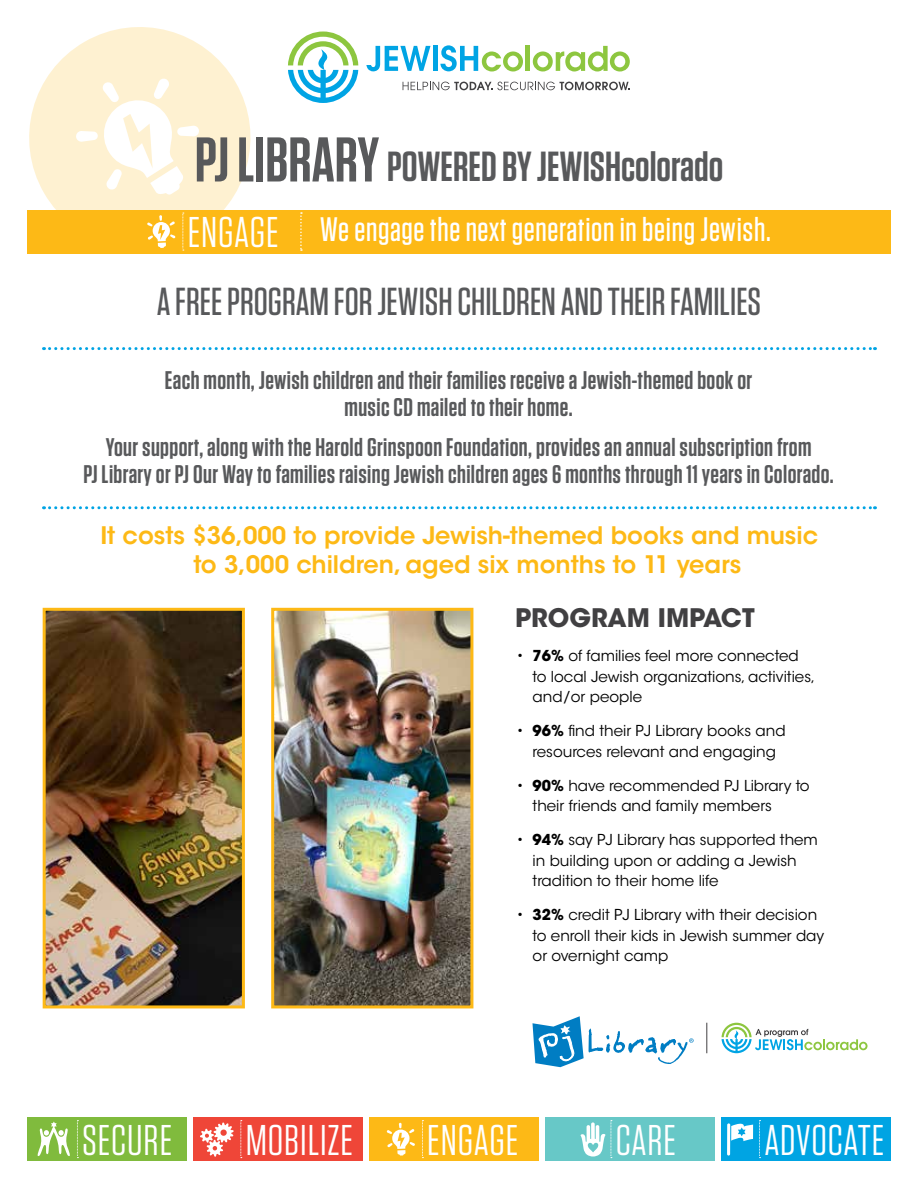
<style>
.page{position:relative;width:918px;height:1188px;background:#fff}
.page>*{position:absolute;margin:0;border:0;box-sizing:border-box;transform-origin:0 0}
.t1{font:42.9px "Tungsten";letter-spacing:.02em;color:#fff}
.t2{font:600 42px "Tungsten";color:#58595b}
.t3{font:500 39px "Tungsten";color:#58595b}
.t4{font:500 33.9px "Tungsten";letter-spacing:.02em;color:#fff}
.t5{font:600 25.5px/27px "Tungsten";letter-spacing:.015em;color:#58595b;text-align:center}
.t6{font:700 25.35px "ITC Avant Garde Std";color:#414042}
.t7{font:600 24px/29.4px "ITC Avant Garde Std";color:#fdb916}
.t8{font:15px/20.4px "ITC Avant Garde Std";color:#000}
.s1{font-size:63px}
.s2{font-weight:400;font-size:42.9px}
.s3{font-weight:700}
</style>
<div class="page">
<svg style="left:27px;top:27px;width:239px;height:227px;fill:#fef1d1"></svg>
<svg style="left:76px;top:78px;width:123px;height:117px"></svg>
<svg style="left:288px;top:32px;width:70px;height:71px"></svg>
<svg style="left:366px;top:46px;width:65px;height:25px"></svg>
<div style="left:433px;top:46px;width:5px;height:25px;background:#00a4e4"></div>
<svg style="left:440px;top:45px;width:83px;height:27px"></svg>
<hr style="left:526px;top:46px;width:4px;height:25px;background:#8dc63f">
<svg style="left:533px;top:46px;width:97px;height:26px"></svg>
<svg style="left:403px;top:82px;width:227px;height:8px"></svg>
<div style="left:27px;top:1118px;width:160px;height:43px;background:#80bb3d"></div>
<svg style="left:77px;top:1120px;width:1px;height:38px"></svg>
<svg style="left:37px;top:1122px;width:33px;height:34px"></svg>
<div style="left:194px;top:1118px;width:169px;height:43px;background:#ef4638"></div>
<svg style="left:241px;top:1120px;width:1px;height:38px"></svg>
<svg style="left:200px;top:1123px;width:34px;height:34px"></svg>
<div style="left:369px;top:1118px;width:169px;height:43px;background:#fdb916"></div>
<svg style="left:422px;top:1120px;width:1px;height:38px"></svg>
<svg style="left:387px;top:1123px;width:28px;height:33px"></svg>
<div style="left:27px;top:210px;width:864px;height:43px;background:#fdb916"></div>
<svg style="left:183px;top:213px;width:1px;height:38px"></svg>
<svg style="left:147px;top:215px;width:29px;height:33px"></svg>
<svg style="left:300px;top:212px;width:2px;height:39px"></svg>
<div style="left:545px;top:1118px;width:169px;height:43px;background:#67c8c7"></div>
<svg style="left:611px;top:1120px;width:1px;height:38px"></svg>
<svg style="left:581px;top:1122px;width:24px;height:35px"></svg>
<div style="left:721px;top:1118px;width:170px;height:43px;background:#00a4e3"></div>
<svg style="left:759px;top:1120px;width:2px;height:38px"></svg>
<hr style="left:727px;top:1123px;width:3px;height:33px;background:#fff;border-radius:2px">
<svg style="left:731px;top:1123px;width:22px;height:18px"></svg>
<svg style="left:44px;top:347px;width:831px;height:3px"></svg>
<svg style="left:44px;top:506px;width:831px;height:3px"></svg>
<img style="left:47px;top:612px;width:194px;height:392px">
<div style="left:43px;top:608px;width:202px;height:400px;border:3px solid #fdb916"></div>
<img style="left:275px;top:612px;width:194px;height:392px">
<div style="left:271px;top:608px;width:202px;height:400px;border:3px solid #fdb916"></div>
<svg style="left:722px;top:1023px;width:146px;height:30px"></svg>
<hr style="left:707px;top:1023px;width:1px;height:30px;background:#414042">
<svg style="left:532px;top:1016px;width:162px;height:51px"></svg>
<h2 class="t2" style="left:195px;top:145px;width:530px"><span class="s1">PJ LIBRARY</span> POWERED BY JEWISHcolorado</h2>
<h3 class="t4" style="left:188px;top:212px;width:585px"><span class="s2">ENGAGE</span> We engage the next generation in being Jewish.</h3>
<h3 class="t3" style="left:157px;top:281px;width:606px">A FREE PROGRAM FOR JEWISH CHILDREN AND THEIR FAMILIES</h3>
<h3 class="t5" style="left:165px;top:367px;width:589px">Each month, Jewish children and their families receive a Jewish-themed book or music CD mailed to their home.</h3>
<h3 class="t5" style="left:83px;top:435px;width:752px">Your support, along with the Harold Grinspoon Foundation, provides an annual subscription from<br>PJ Library or PJ Our Way to families raising Jewish children ages 6 months through 11 years in Colorado.</h3>
<h3 class="t7" style="left:193px;top:520px;width:626px;text-indent:-93px">It costs $36,000 to provide Jewish-themed books and music to 3,000 children, aged six months to 11 years</h3>
<h3 class="t6" style="left:515px;top:601px;width:241px">PROGRAM IMPACT</h3>
<p class="t8" style="left:533px;top:646px;width:284px;text-indent:-16px">• <span class="s3">76%</span> of families feel more connected to local Jewish organizations, activities, and/or people</p>
<p class="t8" style="left:517px;top:721px;width:271px;text-align:center">• <span class="s3">96%</span> find their PJ Library books and resources relevant and engaging</p>
<p class="t8" style="left:533px;top:775px;width:279px;text-indent:-16px">• <span class="s3">90%</span> have recommended PJ Library to their friends and family members</p>
<p class="t8" style="left:533px;top:830px;width:287px;text-indent:-16px">• <span class="s3">94%</span> say PJ Library has supported them in building upon or adding a Jewish tradition to their home life</p>
<p class="t8" style="left:533px;top:905px;width:293px;text-indent:-16px">• <span class="s3">32%</span> credit PJ Library with their decision to enroll their kids in Jewish summer day or overnight camp</p>
<h1 class="t1" style="left:82px;top:1118px;width:92px">SECURE</h1>
<h1 class="t1" style="left:246px;top:1118px;width:109px">MOBILIZE</h1>
<h1 class="t1" style="left:427px;top:1118px;width:93px">ENGAGE</h1>
<h1 class="t1" style="left:616px;top:1118px;width:62px">CARE</h1>
<h1 class="t1" style="left:764px;top:1118px;width:121px">ADVOCATE</h1>
</div>
